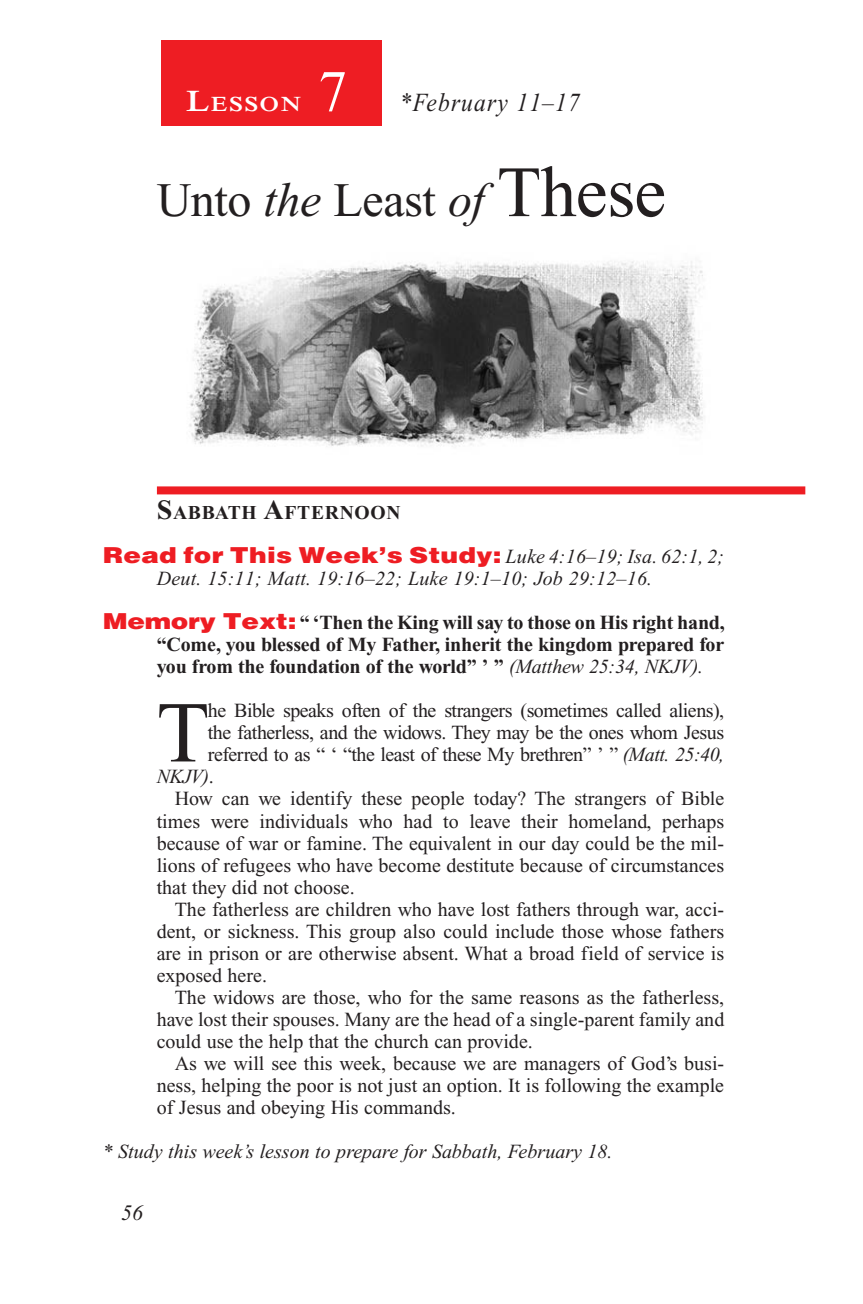
<style>
.page{position:relative;width:863px;height:1304px;background:#fff}
.page>*{position:absolute;margin:0;border:0;box-sizing:border-box;transform-origin:0 0}
.Body_Drop_Cap{font:86.4px "Times New Roman PS Std";color:#231f20}
.Lesson_Number{font:58px "Times New Roman PS Std";color:#fff}
.Lesson_Head_SA{font:48px "Times New Roman PS Std";color:#231f20}
.Lesson_Dates{font:italic 26px "Times New Roman PS Std";letter-spacing:.05em;color:#231f20;scale:.9 1}
.Question{font:900 22px "Helvetica LT Std";letter-spacing:.01em;color:#ee1d23;scale:1.2 1}
.t1{font:italic 22px "Times New Roman PS Std";color:#231f20}
.Lesson_Start_Head{font:600 21px "Times NRMT Std";letter-spacing:.07em;color:#fff;scale:1.1 1}
.Body{font:20px/22px "Times New Roman PS Std";color:#231f20;text-align:justify}
.Body_Drop_Cap-2{font:20px "Times New Roman PS Std";letter-spacing:-.025em;color:#231f20}
.Question-2{font:700 20px/22px "Times New Roman PS Std";letter-spacing:-.01em;color:#231f20;text-align:justify}
.Question-3{font:italic 20px "Times New Roman PS Std";color:#231f20}
.Body_Drop_Cap-3{font:italic 20px "Times New Roman PS Std";color:#231f20}
.Sabbath_Afternoon_He{font:700 19.6px "Times New Roman PS Std";letter-spacing:.035em;color:#231f20}
.s1{font-size:30px}
.s2{font-style:italic}
.s3{font-size:72px}
.s4{font-size:28px}
.s5{font-family:"Times New Roman PS Std";font-weight:400;font-style:italic;font-size:20px;color:#231f20}
.s6{font-family:"Helvetica LT Std";font-weight:900;font-size:22px;color:#ee1d23}
.s7{font-weight:400;font-style:italic}
.s8{font-style:normal}
</style>
<div class="page">
<div style="left:157px;top:486px;width:648px;height:8px;background:#ee1d23"></div>
<div style="left:162px;top:40px;width:220px;height:85px;background:#ee1d23"></div>
<img style="left:189px;top:261px;width:515px;height:186px">
<p class="Lesson_Number" style="left:318px;top:60px;width:30px">7</p>
<p class="Lesson_Start_Head" style="left:186px;top:91px;width:106px"><span class="s1">L</span>ESSON</p>
<p class="Lesson_Dates" style="left:400px;top:88px;width:201px">*February 11–17</p>
<p class="Lesson_Head_SA" style="left:157px;top:174px;width:511px">Unto <span class="s2">the</span> Least <span class="s2">of</span> <span class="s3">These</span></p>
<p class="Sabbath_Afternoon_He" style="left:157px;top:502px;width:245px"><span class="s4">S</span>ABBATH <span class="s4">A</span>FTERNOON</p>
<p class="Question" style="left:103px;top:541px;width:519px">Read for This Week’s Study: <span class="s5">Luke 4:16–19; Isa. 62:1, 2;</span></p>
<p class="Question-3" style="left:157px;top:568px;width:497px">Deut. 15:11; Matt. 19:16–22; Luke 19:1–10; Job 29:12–16.</p>
<p class="Question-2" style="left:157px;top:611px;width:569px;text-indent:-54px"><span class="s6">Memory Text:</span> “ ‘Then the King will say to those on His right hand, “Come, you blessed of My Father, inherit the kingdom prepared for you from the foundation of the world” ’ ” <span class="s7">(Matthew 25:34, NKJV).</span></p>
<p class="Body_Drop_Cap" style="left:157px;top:685px;width:54px">T</p>
<p class="Body_Drop_Cap-2" style="left:208px;top:699px;width:517px">he Bible speaks often of the strangers (sometimes called aliens),</p>
<p class="Body_Drop_Cap-2" style="left:208px;top:721px;width:517px">the fatherless, and the widows. They may be the ones whom Jesus</p>
<p class="Body_Drop_Cap-2" style="left:208px;top:743px;width:517px">referred to as “ ‘ “the least of these My brethren” ’ ” <span class="s2">(Matt. 25:40,</span></p>
<p class="Body_Drop_Cap-3" style="left:157px;top:766px;width:58px">NKJV)<span class="s8">.</span></p>
<p class="Body" style="left:157px;top:787px;width:569px;text-indent:18px">How can we identify these people today? The strangers of Bible times were individuals who had to leave their homeland, perhaps because of war or famine. The equivalent in our day could be the mil&shy;lions of refugees who have become destitute because of circumstances that they did not choose.</p>
<p class="Body" style="left:157px;top:897px;width:569px;text-indent:18px">The fatherless are children who have lost fathers through war, acci&shy;dent, or sickness. This group also could include those whose fathers are in prison or are otherwise absent. What a broad field of service is exposed here.</p>
<p class="Body" style="left:157px;top:985px;width:569px;text-indent:18px">The widows are those, who for the same reasons as the fatherless, have lost their spouses. Many are the head of a single-parent family and could use the help that the church can provide.</p>
<p class="Body" style="left:157px;top:1051px;width:569px;text-indent:18px">As we will see this week, because we are managers of God’s busi&shy;ness, helping the poor is not just an option. It is following the example of Jesus and obeying His commands.</p>
<p class="Question-3" style="left:103px;top:1140px;width:511px">* Study this week’s lesson to prepare for Sabbath, February 18.</p>
<p class="t1" style="left:121px;top:1200px;width:23px">56</p>
</div>
